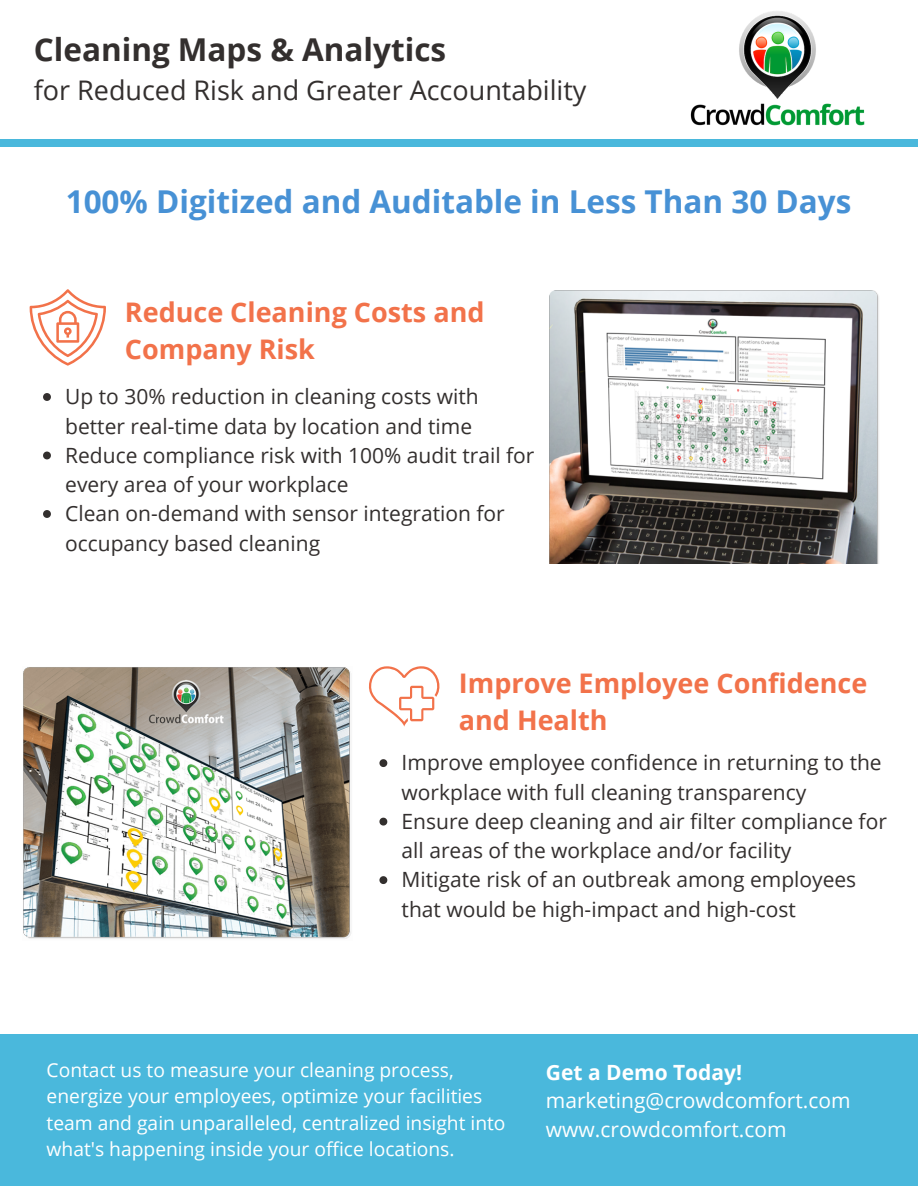
<style>
.page{position:relative;width:918px;height:1188px;background:#fff}
.page>*{position:absolute;margin:0;border:0;box-sizing:border-box;transform-origin:0 0}
.t1{font:700 31.5px "Open Sans";color:#4791d5}
.t2{font:700 31.5px "Open Sans";color:#332f2e}
.t3{font:700 27px/37.2px "Open Sans";color:#f2724a}
.t4{font:27px "Open Sans";color:#332f2e}
.t5{font:21px/29.2px "Open Sans";color:#332f2e}
.t6{font:21px "Open Sans";color:#fff}
.t7{font:700 21px "Open Sans";color:#fff}
.t8{font:19.2px/26.5px "Open Sans";color:#fff}
</style>
<div class="page">
<svg style="left:30px;top:289px;width:76px;height:77px"></svg>
<div style="left:0;top:139px;width:918px;height:7px;background:#4ab8dc"></div>
<div style="left:0;top:1034px;width:918px;height:152px;background:#4ab8dc"></div>
<img style="left:549px;top:290px;width:330px;height:274px">
<img style="left:23px;top:667px;width:328px;height:272px">
<svg style="left:43px;top:393px;width:8px;height:8px"></svg>
<svg style="left:43px;top:452px;width:8px;height:7px"></svg>
<svg style="left:43px;top:510px;width:8px;height:8px"></svg>
<svg style="left:379px;top:759px;width:8px;height:8px"></svg>
<svg style="left:379px;top:818px;width:8px;height:8px"></svg>
<svg style="left:379px;top:876px;width:8px;height:8px"></svg>
<svg style="left:369px;top:666px;width:71px;height:61px"></svg>
<img style="left:690px;top:11px;width:175px;height:114px">
<p class="t2" style="left:34px;top:27px;width:414px">Cleaning Maps &amp; Analytics</p>
<p class="t4" style="left:34px;top:71px;width:554px">for Reduced Risk and Greater Accountability</p>
<p class="t1" style="left:66px;top:179px;width:787px">100% Digitized and Auditable in Less Than 30 Days</p>
<p class="t3" style="left:125px;top:293px;width:361px">Reduce Cleaning Costs and<br>Company Risk</p>
<p class="t5" style="left:65px;top:382px;width:415px">Up to 30% reduction in cleaning costs with better real-time data by location and time</p>
<p class="t5" style="left:65px;top:440px;width:471px">Reduce compliance risk with 100% audit trail for every area of your workplace</p>
<p class="t5" style="left:65px;top:499px;width:441px">Clean on-demand with sensor integration for occupancy based cleaning</p>
<p class="t3" style="left:459px;top:664px;width:410px">Improve Employee Confidence and Health</p>
<p class="t5" style="left:402px;top:748px;width:482px">Improve employee confidence in returning to the workplace with full cleaning transparency</p>
<p class="t5" style="left:402px;top:806px;width:487px">Ensure deep cleaning and air filter compliance for all areas of the workplace and/or facility</p>
<p class="t5" style="left:402px;top:865px;width:456px">Mitigate risk of an outbreak among employees that would be high-impact and high-cost</p>
<p class="t8" style="left:47px;top:1056px;width:460px">Contact us to measure your cleaning process, energize your employees, optimize your facilities team and gain unparalleled, centralized insight into what's happening inside your office locations.</p>
<p class="t7" style="left:546px;top:1058px;width:198px">Get a Demo Today!</p>
<p class="t6" style="left:546px;top:1086px;width:306px">marketing@crowdcomfort.com</p>
<p class="t6" style="left:546px;top:1114px;width:242px">www.crowdcomfort.com</p>
</div>
